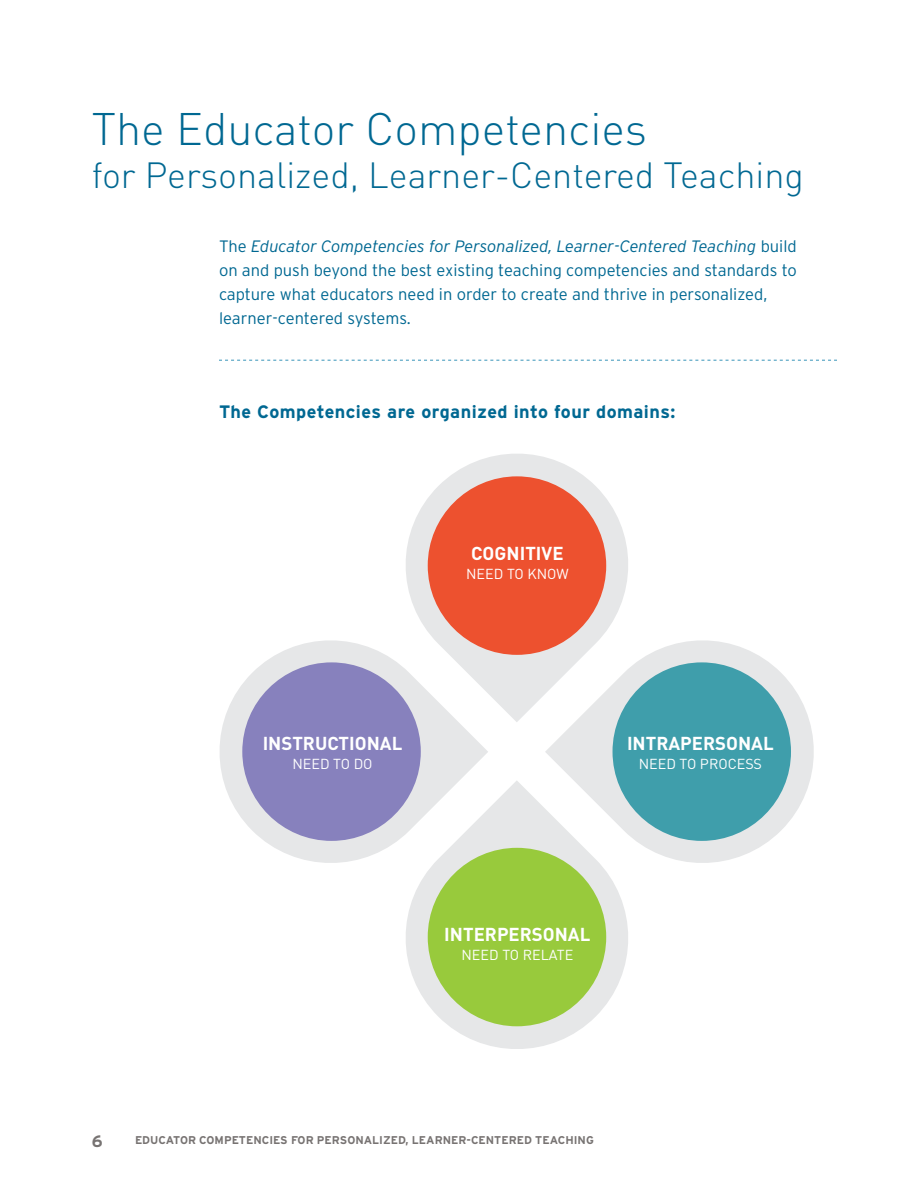
<style>
.page{position:relative;width:918px;height:1188px;background:#fff}
.page>*{position:absolute;margin:0;border:0;box-sizing:border-box;transform-origin:0 0}
.t1{font:300 45px "DIN";color:#006892}
.t2{font:300 36px "DIN";color:#006892}
.t3{font:700 18.45px "DIN";color:#fff}
.t4{font:700 18px "Interstate";letter-spacing:.025em;color:#006892}
.t5{font:300 16.5px/24px "Interstate";color:#006892}
.t6{font:700 16.5px "Interstate";color:#777372}
.t7{font:14.25px "DIN";color:#fff}
.t8{font:700 11.25px "Interstate";color:#777372}
.s1{font-style:italic}
</style>
<div class="page">
<svg style="left:219px;top:360px;width:618px;height:1px"></svg>
<svg style="left:545px;top:640px;width:269px;height:223px;fill:#e6e7e8"></svg>
<svg style="left:406px;top:780px;width:233px;height:269px;fill:#e6e7e8"></svg>
<svg style="left:220px;top:640px;width:268px;height:234px;fill:#e6e7e8"></svg>
<div style="left:242px;top:662px;width:179px;height:179px;background:#8781bd;border-radius:50%"></div>
<svg style="left:395px;top:454px;width:244px;height:268px;fill:#e8e7e8"></svg>
<div style="left:613px;top:662px;width:178px;height:179px;background:#3f9eab;border-radius:50%"></div>
<div style="left:428px;top:848px;width:178px;height:178px;background:#98ca3c;border-radius:50%"></div>
<div style="left:428px;top:476px;width:178px;height:179px;background:#ed512f;border-radius:50%"></div>
<h1 class="t1" style="left:92px;top:101px;width:557px">The Educator Competencies</h1>
<h2 class="t2" style="left:92px;top:153px;width:714px">for Personalized, Learner-Centered Teaching</h2>
<p class="t5" style="left:219px;top:234px;width:579px">The <span class="s1">Educator Competencies for Personalized, Learner-Centered Teaching</span> build on and push beyond the best existing teaching competencies and standards to capture what educators need in order to create and thrive in personalized, learner-centered systems.</p>
<p class="t4" style="left:219px;top:401px;width:458px">The Competencies are organized into four domains:</p>
<p class="t3" style="left:263px;top:731px;width:141px">INSTRUCTIONAL</p>
<p class="t7" style="left:292px;top:755px;width:82px">NEED TO DO</p>
<p class="t3" style="left:471px;top:542px;width:94px">COGNITIVE</p>
<p class="t7" style="left:466px;top:565px;width:104px">NEED TO KNOW</p>
<p class="t3" style="left:627px;top:731px;width:148px">INTRAPERSONAL</p>
<p class="t7" style="left:639px;top:755px;width:125px">NEED TO PROCESS</p>
<p class="t3" style="left:444px;top:922px;width:148px">INTERPERSONAL</p>
<p class="t7" style="left:461px;top:946px;width:113px">NEED TO RELATE</p>
<p class="t6" style="left:92px;top:1132px;width:12px">6</p>
<p class="t8" style="left:135px;top:1134px;width:460px">EDUCATOR COMPETENCIES FOR PERSONALIZED, LEARNER-CENTERED TEACHING</p>
</div>
